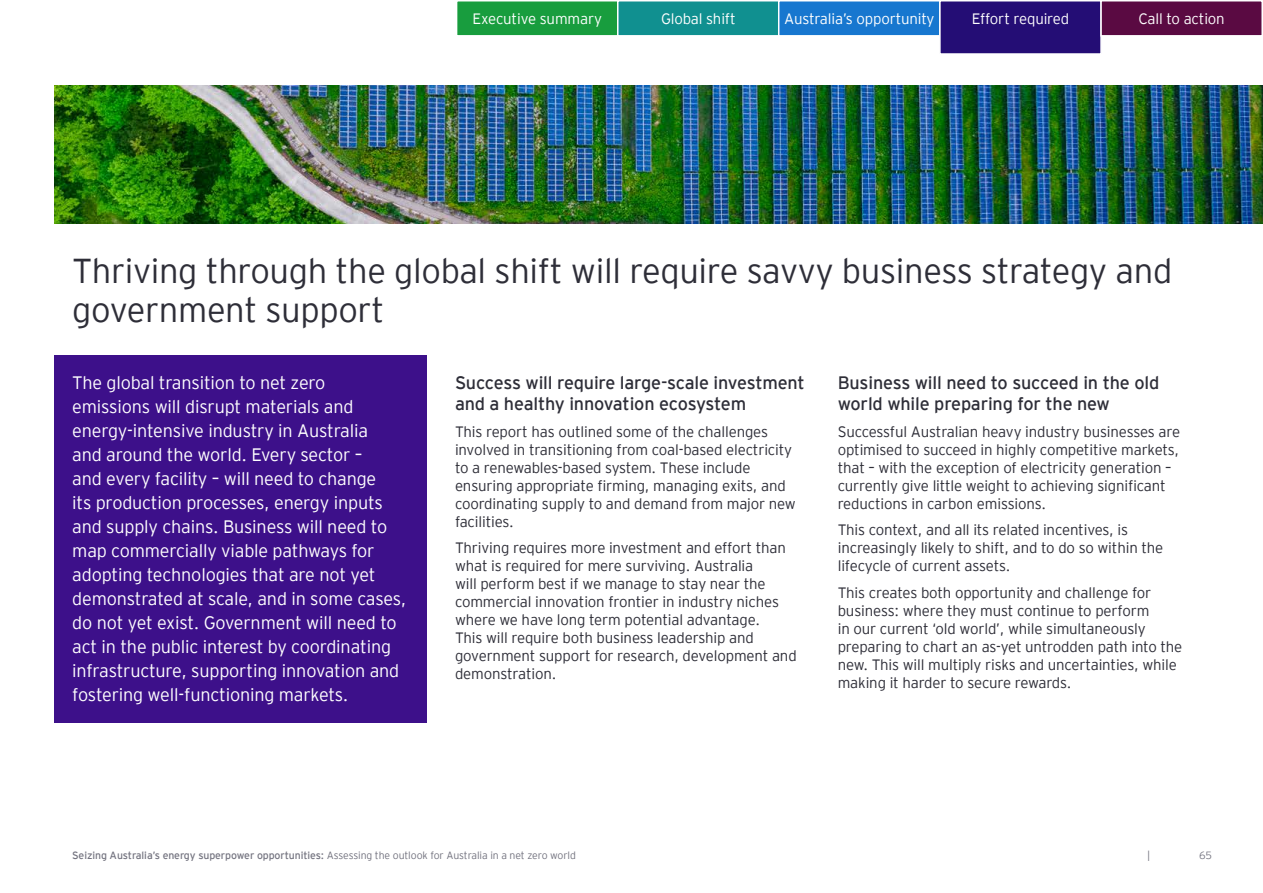
<style>
.page{position:relative;width:1263px;height:893px;background:#fff}
.page>*{position:absolute;margin:0;border:0;box-sizing:border-box;transform-origin:0 0}
.t1{font:300 34.5px/39px "EY Interstate";letter-spacing:-.01em;color:#2e2e38}
.t2{font:300 18px/24px "EY Interstate";letter-spacing:-.01em;color:#fff}
.t3{font:18px/21.6px "EY Interstate";letter-spacing:-.01em;color:#2e2e38}
.t4{font:300 15px/18px "EY Interstate";letter-spacing:-.01em;color:#2e2e38}
.t5{font:300 15px "EY Interstate";letter-spacing:-.01em;color:#fff}
.t6{font:10.5px "EY Interstate";letter-spacing:-.01em;color:#747480}
.t7{font:300 10.5px "EY Interstate";color:#747480}
.s1{font-weight:300}
</style>
<div class="page">
<div style="left:456px;top:0;width:162px;height:37px;background:#189d3e;border:2px solid #fff"></div>
<div style="left:617px;top:0;width:163px;height:37px;background:#109090;border:2px solid #fff"></div>
<div style="left:778px;top:0;width:163px;height:37px;background:#1777cf;border:2px solid #fff"></div>
<div style="left:939px;top:0;width:163px;height:55px;background:#240d75;border:2px solid #fff"></div>
<div style="left:1100px;top:0;width:163px;height:37px;background:#5a0a42;border:2px solid #fff"></div>
<img style="left:54px;top:85px;width:1209px;height:138px">
<div style="left:54px;top:355px;width:373px;height:368px;background:#3d108a"></div>
<p class="t5" style="left:472px;top:8px;width:131px">Executive summary</p>
<p class="t5" style="left:661px;top:8px;width:76px">Global shift</p>
<p class="t5" style="left:784px;top:8px;width:152px">Australia’s opportunity</p>
<p class="t5" style="left:972px;top:8px;width:99px">Effort required</p>
<p class="t5" style="left:1138px;top:8px;width:88px">Call to action</p>
<h1 class="t1" style="left:72px;top:249px;width:1101px">Thriving through the global shift will require savvy business strategy and government support</h1>
<p class="t2" style="left:72px;top:369px;width:336px">The global transition to net zero emissions will disrupt materials and energy-intensive industry in Australia<br>and around the world. Every sector –<br>and every facility – will need to change<br>its production processes, energy inputs and supply chains. Business will need to map commercially viable pathways for adopting technologies that are not yet demonstrated at scale, and in some cases, do not yet exist. Government will need to act in the public interest by coordinating infrastructure, supporting innovation and fostering well-functioning markets.</p>
<p class="t3" style="left:455px;top:370px;width:351px">Success will require large-scale investment and a healthy innovation ecosystem</p>
<p class="t4" style="left:455px;top:421px;width:342px">This report has outlined some of the challenges involved in transitioning from coal-based electricity to a renewables-based system. These include ensuring appropriate firming, managing exits, and coordinating supply to and demand from major new facilities.</p>
<p class="t4" style="left:455px;top:538px;width:343px">Thriving requires more investment and effort than what is required for mere surviving. Australia<br>will perform best if we manage to stay near the commercial innovation frontier in industry niches where we have long term potential advantage.<br>This will require both business leadership and government support for research, development and demonstration.</p>
<p class="t3" style="left:838px;top:370px;width:323px">Business will need to succeed in the old world while preparing for the new</p>
<p class="t4" style="left:838px;top:421px;width:344px">Successful Australian heavy industry businesses are optimised to succeed in highly competitive markets, that – with the exception of electricity generation – currently give little weight to achieving significant reductions in carbon emissions.</p>
<p class="t4" style="left:838px;top:520px;width:327px">This context, and all its related incentives, is increasingly likely to shift, and to do so within the lifecycle of current assets.</p>
<p class="t4" style="left:838px;top:582px;width:346px">This creates both opportunity and challenge for business: where they must continue to perform<br>in our current ‘old world’, while simultaneously preparing to chart an as-yet untrodden path into the new. This will multiply risks and uncertainties, while making it harder to secure rewards.</p>
<p class="t6" style="left:72px;top:847px;width:505px">Seizing Australia’s energy superpower opportunities: <span class="s1">Assessing the outlook for Australia in a net zero world</span></p>
<p class="t7" style="left:1147px;top:847px;width:5px">|</p>
<p class="t7" style="left:1199px;top:847px;width:14px">65</p>
</div>
